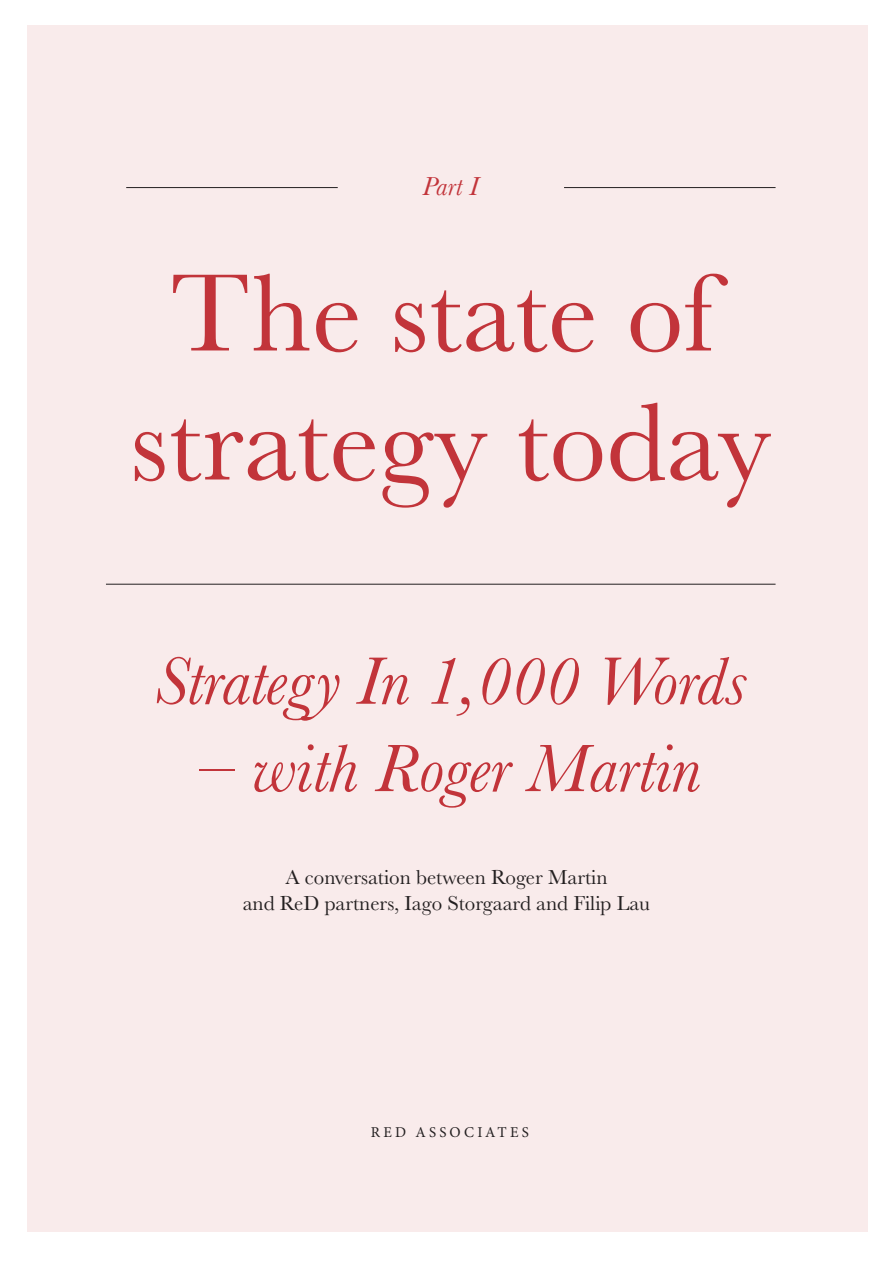
<style>
.page{position:relative;width:893px;height:1263px;background:#fff}
.page>*{position:absolute;margin:0;border:0;box-sizing:border-box;transform-origin:0 0}
.t1{font:114.3px/129px "Baskerville";color:#c2343a;text-align:center}
.t2{font:italic 69.6px "Baskerville";color:#c2343a}
.t3{font:italic 27px "Baskerville";color:#c2343a}
.t4{font:21px/25.2px "Baskerville";color:#231f20;text-align:center}
.t5{font:15px "Minion Pro";letter-spacing:.21em;color:#231f20}
</style>
<div class="page">
<div style="left:28px;top:25px;width:840px;height:1206px;background:#f9ebeb"></div>
<hr style="left:126px;top:187px;width:212px;height:1px;background:#231f20">
<hr style="left:564px;top:187px;width:212px;height:1px;background:#231f20">
<hr style="left:106px;top:584px;width:669px;height:1px;background:#231f20">
<p class="t3" style="left:422px;top:168px;width:58px">Part I</p>
<p class="t1" style="left:130px;top:251px;width:642px">The state of strategy today</p>
<p class="t2" style="left:155px;top:635px;width:593px">Strategy In 1,000 Words</p>
<p class="t2" style="left:200px;top:722px;width:503px">– with Roger Martin</p>
<p class="t4" style="left:243px;top:865px;width:409px">A conversation between Roger Martin<br>and ReD partners, Iago Storgaard and Filip Lau</p>
<p class="t5" style="left:371px;top:1122px;width:159px">RED ASSOCIATES</p>
</div>
